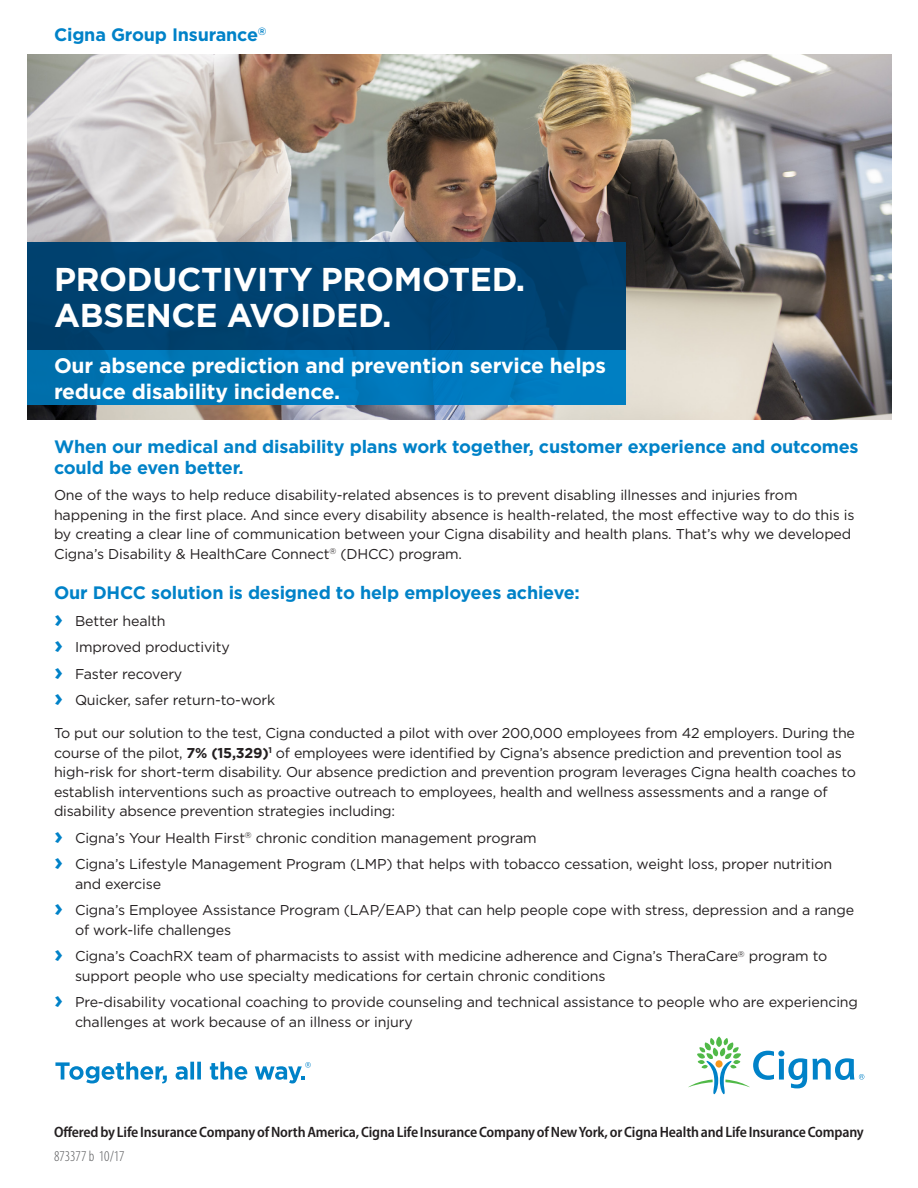
<style>
.page{position:relative;width:918px;height:1188px;background:#fff}
.page>*{position:absolute;margin:0;border:0;box-sizing:border-box;transform-origin:0 0}
.Headline_2_bars_phot{font:700 33px/36px "Gotham";letter-spacing:-.01em;color:#fff}
.Subheadline_bold_14{font:700 21px/25.5px "Gotham";letter-spacing:-.01em;color:#fff}
.Subhead_body_bold_12{font:700 18px/21px "Gotham";letter-spacing:-.01em;color:#0082c8}
.Subheadline_bold_14-2{font:700 18px "Gotham";letter-spacing:-.01em;color:#0082c8}
.Offered_by_legal{font:600 semi-condensed 15px "Myriad Pro";letter-spacing:-.01em;color:#231f20}
.Legal_copy_Cat{font:300 condensed 15px "Myriad Pro";color:#57585a}
.Body_copy__book_9_5{font:14.25px/19.5px "Gotham";letter-spacing:-.015em;color:#231f20}
.Bullet_copy_book_9_5{font:14.25px/19.5px "Gotham";letter-spacing:-.01em;color:#231f20}
.s1{font-weight:700;font-size:24px;color:#0082c8}
.s2{font-weight:700}
</style>
<div class="page">
<svg style="left:55px;top:1062px;width:112px;height:21px"></svg>
<svg style="left:176px;top:1062px;width:25px;height:18px"></svg>
<svg style="left:210px;top:1062px;width:37px;height:18px"></svg>
<svg style="left:255px;top:1062px;width:56px;height:21px"></svg>
<svg style="left:688px;top:1037px;width:176px;height:57px"></svg>
<img style="left:27px;top:54px;width:864px;height:365px">
<div style="left:27px;top:242px;width:598px;height:109px;background:#004779"></div>
<div style="left:27px;top:351px;width:598px;height:54px;background:linear-gradient(to right,#0074b2,#007ec4)"></div>
<p class="Subheadline_bold_14-2" style="left:54px;top:25px;width:214px">Cigna Group Insurance<sup>®</sup></p>
<p class="Headline_2_bars_phot" style="left:54px;top:261px;width:473px">PRODUCTIVITY PROMOTED.<br>ABSENCE AVOIDED.</p>
<p class="Subheadline_bold_14" style="left:54px;top:353px;width:554px">Our absence prediction and prevention service helps reduce disability incidence.</p>
<p class="Subhead_body_bold_12" style="left:54px;top:435px;width:806px">When our medical and disability plans work together, customer experience and outcomes could be even better.</p>
<p class="Body_copy__book_9_5" style="left:54px;top:485px;width:802px">One of the ways to help reduce disability-related absences is to prevent disabling illnesses and injuries from happening in the first place. And since every disability absence is health-related, the most effective way to do this is by creating a clear line of communication between your Cigna disability and health plans. That’s why we developed Cigna’s Disability &amp; HealthCare Connect<sup>®</sup> (DHCC) program.</p>
<p class="Subhead_body_bold_12" style="left:54px;top:582px;width:527px">Our DHCC solution is designed to help employees achieve:</p>
<p class="Bullet_copy_book_9_5" style="left:54px;top:611px;width:113px"><span class="s1">›</span> Better health</p>
<p class="Bullet_copy_book_9_5" style="left:54px;top:637px;width:177px"><span class="s1">›</span> Improved productivity</p>
<p class="Bullet_copy_book_9_5" style="left:54px;top:664px;width:130px"><span class="s1">›</span> Faster recovery</p>
<p class="Bullet_copy_book_9_5" style="left:54px;top:690px;width:223px"><span class="s1">›</span> Quicker, safer return-to-work</p>
<p class="Body_copy__book_9_5" style="left:54px;top:723px;width:804px">To put our solution to the test, Cigna conducted a pilot with over 200,000 employees from 42 employers. During the course of the pilot, <span class="s2">7% (15,329)</span><sup>1</sup> of employees were identified by Cigna’s absence prediction and prevention tool as high-risk for short-term disability. Our absence prediction and prevention program leverages Cigna health coaches to establish interventions such as proactive outreach to employees, health and wellness assessments and a range of disability absence prevention strategies including:</p>
<p class="Bullet_copy_book_9_5" style="left:54px;top:828px;width:484px"><span class="s1">›</span> Cigna’s Your Health First<sup>®</sup> chronic condition management program</p>
<p class="Bullet_copy_book_9_5" style="left:75px;top:854px;width:759px;text-indent:-21px"><span class="s1">›</span> Cigna’s Lifestyle Management Program (LMP) that helps with tobacco cessation, weight loss, proper nutrition and exercise</p>
<p class="Bullet_copy_book_9_5" style="left:75px;top:900px;width:781px;text-indent:-21px"><span class="s1">›</span> Cigna’s Employee Assistance Program (LAP/EAP) that can help people cope with stress, depression and a range of work-life challenges</p>
<p class="Bullet_copy_book_9_5" style="left:75px;top:946px;width:754px;text-indent:-21px"><span class="s1">›</span> Cigna’s CoachRX team of pharmacists to assist with medicine adherence and Cigna’s TheraCare<sup>®</sup> program to support people who use specialty medications for certain chronic conditions</p>
<p class="Bullet_copy_book_9_5" style="left:75px;top:992px;width:785px;text-indent:-21px"><span class="s1">›</span> Pre-disability vocational coaching to provide counseling and technical assistance to people who are experiencing challenges at work because of an illness or injury</p>
<p class="Offered_by_legal" style="left:54px;top:1124px;width:811px">Offered by Life Insurance Company of North America, Cigna Life Insurance Company of New York, or Cigna Health and Life Insurance Company</p>
<p class="Legal_copy_Cat" style="left:54px;top:1148px;width:72px">873377 b 10/17</p>
</div>
